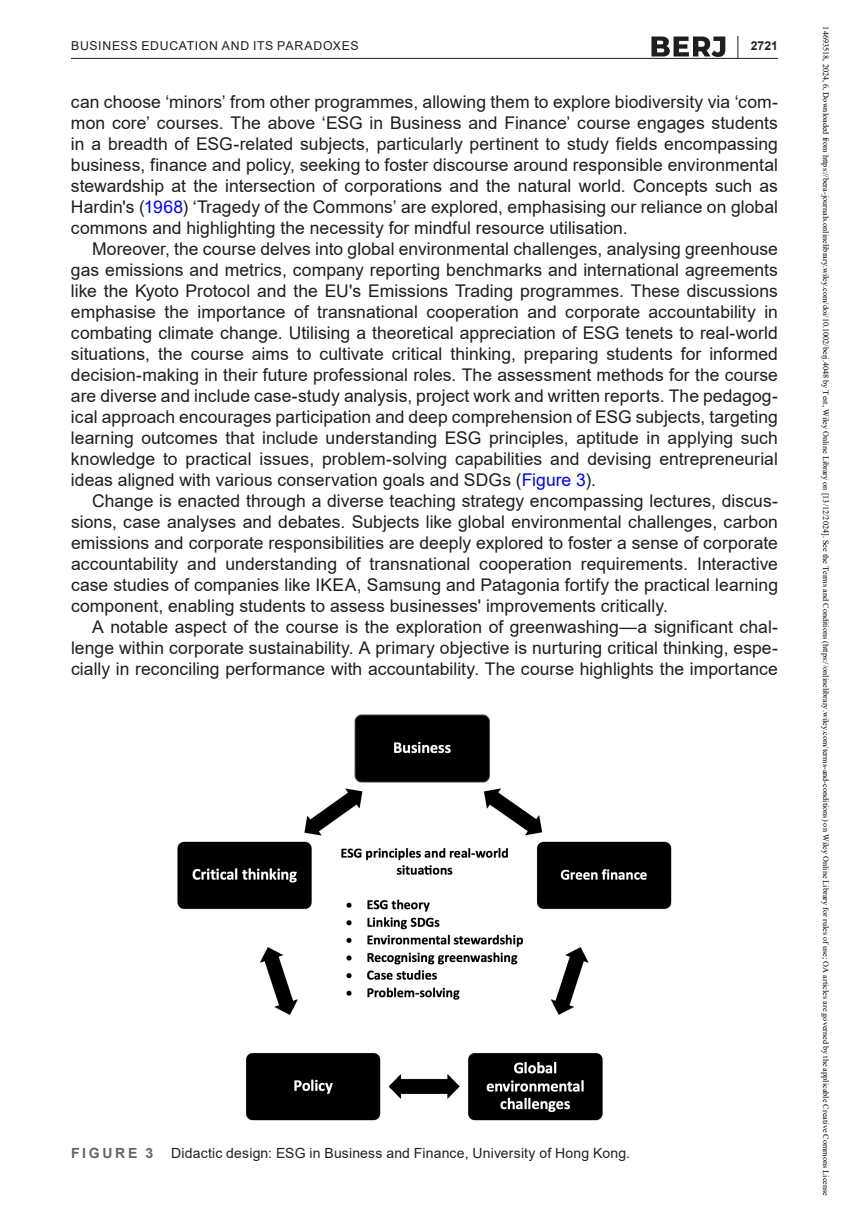
<style>
.page{position:relative;width:849px;height:1221px;background:#fff}
.page>*{position:absolute;margin:0;border:0;box-sizing:border-box;transform-origin:0 0}
.t1{font:17.5px/21px "Arial";letter-spacing:.005em;color:#1d1e1f;text-align:justify}
.t2{font:14px "Arial";letter-spacing:.01em;color:#231f20}
.t3{font:700 14px "Arial";letter-spacing:.19em;color:#636464}
.t4{font:12.25px "Arial";letter-spacing:.055em;color:#1d1e1f}
.t5{font:700 12.25px "Arial";color:#231f20}
.t6{font:8.22px "Times New Roman";color:#000}
.s1{font-size:23.62px}
.s2{color:#00f}
</style>
<div class="page">
<hr style="left:71px;top:58px;width:706px;height:1px;background:#1d1e1f">
<img style="left:651px;top:37px;width:74px;height:20px">
<img style="left:177px;top:714px;width:495px;height:407px">
<p class="t4" style="left:71px;top:37px;width:289px">BUSINESS EDUCATION AND ITS PARADOXES</p>
<p class="t5" style="left:736px;top:37px;width:43px"><span class="s1">|</span> 2721</p>
<p class="t1" style="left:71px;top:91px;width:708px">can choose ‘minors’ from other programmes, allowing them to explore biodiversity via ‘com&shy;mon core’ courses. The above ‘ESG in Business and Finance’ course engages students in a breadth of ESG-related subjects, particularly pertinent to study fields encompassing business, finance and policy, seeking to foster discourse around responsible environmental stewardship at the intersection of corporations and the natural world. Concepts such as Hardin's (<span class="s2">1968</span>) ‘Tragedy of the Commons’ are explored, emphasising our reliance on global commons and highlighting the necessity for mindful resource utilisation.</p>
<p class="t1" style="left:71px;top:238px;width:708px;text-indent:21px">Moreover, the course delves into global environmental challenges, analysing greenhouse gas emissions and metrics, company reporting benchmarks and international agreements like the Kyoto Protocol and the EU's Emissions Trading programmes. These discussions emphasise the importance of transnational cooperation and corporate accountability in combating climate change. Utilising a theoretical appreciation of ESG tenets to real-world situations, the course aims to cultivate critical thinking, preparing students for informed decision-making in their future professional roles. The assessment methods for the course are diverse and include case-study analysis, project work and written reports. The pedagog&shy;ical approach encourages participation and deep comprehension of ESG subjects, targeting learning outcomes that include understanding ESG principles, aptitude in applying such knowledge to practical issues, problem-solving capabilities and devising entrepreneurial ideas aligned with various conservation goals and SDGs (<span class="s2">Figure 3</span>).</p>
<p class="t1" style="left:71px;top:490px;width:708px;text-indent:21px">Change is enacted through a diverse teaching strategy encompassing lectures, discus&shy;sions, case analyses and debates. Subjects like global environmental challenges, carbon emissions and corporate responsibilities are deeply explored to foster a sense of corporate accountability and understanding of transnational cooperation requirements. Interactive case studies of companies like IKEA, Samsung and Patagonia fortify the practical learning component, enabling students to assess businesses' improvements critically.</p>
<p class="t1" style="left:71px;top:616px;width:708px;text-indent:21px">A notable aspect of the course is the exploration of greenwashing—a significant chal&shy;lenge within corporate sustainability. A primary objective is nurturing critical thinking, espe&shy;cially in reconciling performance with accountability. The course highlights the importance</p>
<p class="t3" style="left:71px;top:1143px;width:83px">FIGURE 3</p>
<p class="t2" style="left:171px;top:1143px;width:460px">Didactic design: ESG in Business and Finance, University of Hong Kong.</p>
<p class="t6" style="left:831px;top:26px;width:1170px;rotate:90deg">14693518, 2024, 6, Downloaded from https://bera-journals.onlinelibrary.wiley.com/doi/10.1002/berj.4048 by Test, Wiley Online Library on [13/12/2024]. See the Terms and Conditions (https://onlinelibrary.wiley.com/terms-and-conditions) on Wiley Online Library for rules of use; OA articles are governed by the applicable Creative Commons License</p>
</div>
